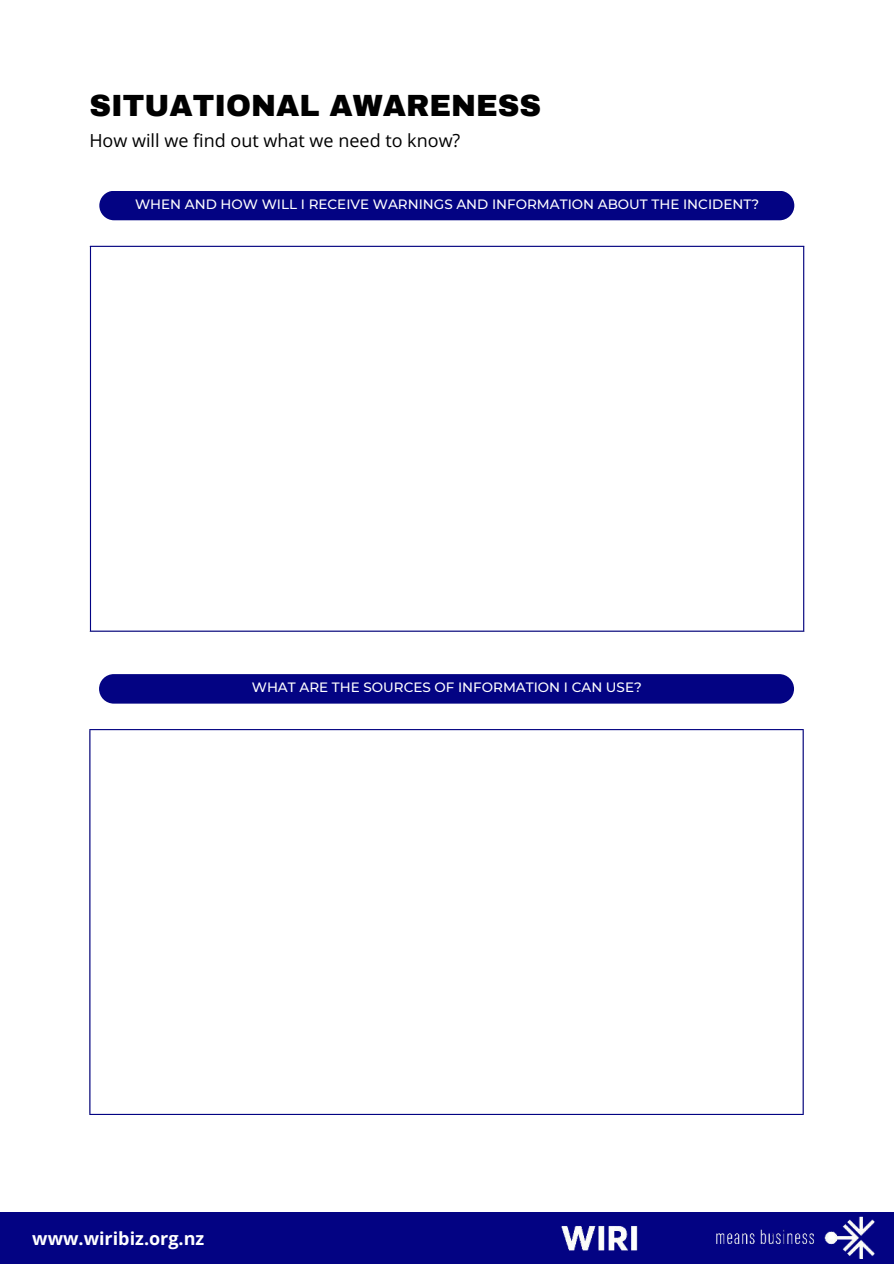
<style>
.page{position:relative;width:894px;height:1264px;background:#fff}
.page>*{position:absolute;margin:0;border:0;box-sizing:border-box;transform-origin:0 0}
.t1{font:900 30px "Archivo";color:#000}
.t2{font:18px "Open Sans";color:#000}
.t3{font:700 18px "Open Sans";color:#fff}
.t4{font:500 13.5px "Montserrat";color:#fff}
</style>
<div class="page">
<hr style="left:90px;top:247px;width:1px;height:383px;background:#030383">
<hr style="left:802px;top:247px;width:2px;height:383px;background:#030383">
<hr style="left:90px;top:246px;width:714px;height:1px;background:#030383">
<hr style="left:90px;top:630px;width:714px;height:1px;background:#030383">
<div style="left:99px;top:191px;width:695px;height:29px;background:#030383;border-radius:15px"></div>
<hr style="left:89px;top:730px;width:1px;height:383px;background:#030383">
<hr style="left:802px;top:730px;width:1px;height:383px;background:#030383">
<hr style="left:89px;top:729px;width:714px;height:1px;background:#030383">
<hr style="left:89px;top:1113px;width:714px;height:1px;background:#030383">
<div style="left:99px;top:674px;width:694px;height:29px;background:#030383;border-radius:15px"></div>
<div style="left:0;top:1212px;width:893px;height:51px;background:#030383"></div>
<img style="left:561px;top:1216px;width:314px;height:42px">
<h1 class="t1" style="left:89px;top:87px;width:453px">SITUATIONAL AWARENESS</h1>
<h2 class="t2" style="left:89px;top:128px;width:372px">How will we find out what we need to know?</h2>
<p class="t4" style="left:135px;top:195px;width:625px">WHEN AND HOW WILL I RECEIVE WARNINGS AND INFORMATION ABOUT THE INCIDENT?</p>
<p class="t4" style="left:252px;top:678px;width:391px">WHAT ARE THE SOURCES OF INFORMATION I CAN USE?</p>
<h2 class="t3" style="left:32px;top:1225px;width:173px">www.wiribiz.org.nz</h2>
</div>
